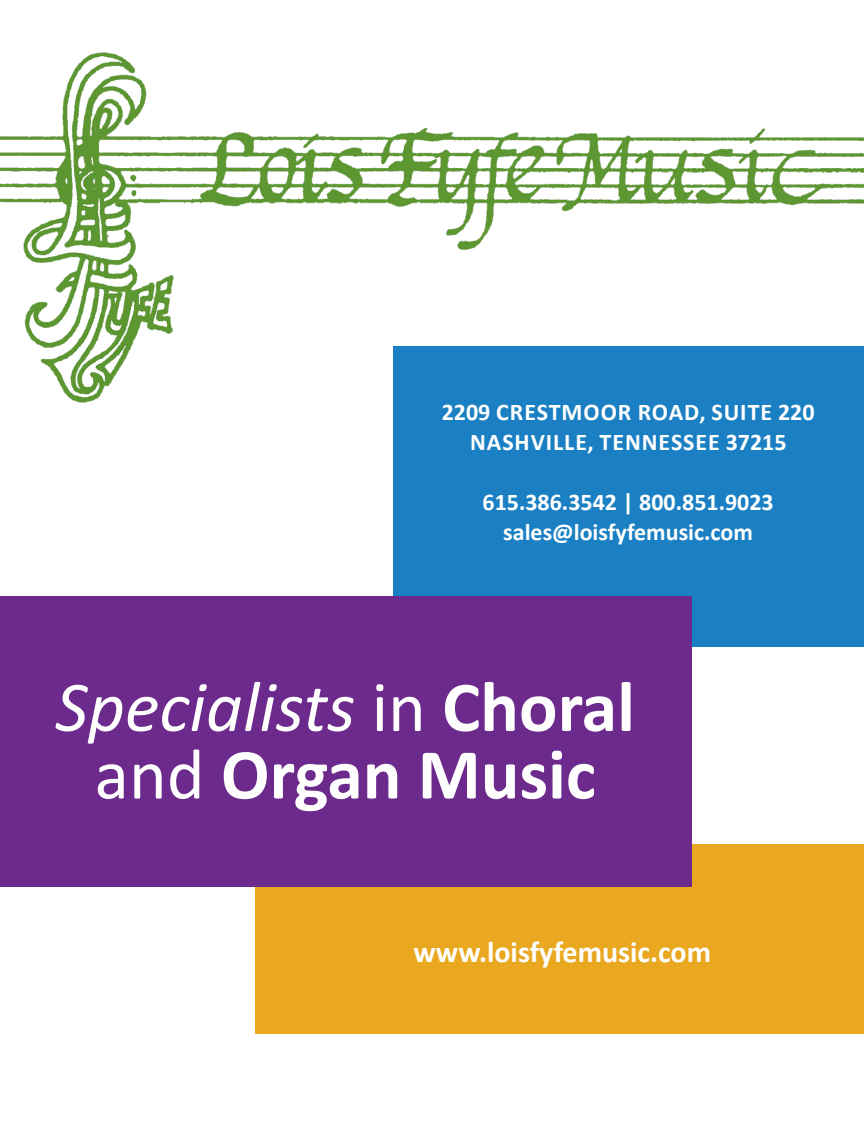
<style>
.page{position:relative;width:864px;height:1134px;background:#fff}
.page>*{position:absolute;margin:0;border:0;box-sizing:border-box;transform-origin:0 0}
.t1{font:700 72px/67.5px "Calibri";color:#fff;text-align:center}
.t2{font:700 30px "Calibri";color:#fff}
.t3{font:700 24px "Calibri";letter-spacing:.04em;color:#fff}
.t4{font:700 24px/30px "Calibri";color:#fff;text-align:center}
.s1{font-weight:400;font-style:italic}
.s2{font-weight:400}
</style>
<div class="page">
<img style="left:0;top:52px;width:864px;height:371px">
<div style="left:394px;top:346px;width:470px;height:301px;background:#1b80c3"></div>
<div style="left:255px;top:845px;width:609px;height:189px;background:#e9a820"></div>
<div style="left:0;top:596px;width:692px;height:291px;background:#6c2b8c"></div>
<p class="t3" style="left:442px;top:397px;width:374px">2209 CRESTMOOR ROAD, SUITE 220</p>
<p class="t3" style="left:470px;top:427px;width:318px">NASHVILLE, TENNESSEE 37215</p>
<p class="t4" style="left:483px;top:488px;width:293px">615.386.3542 | 800.851.9023 sales@loisfyfemusic.com</p>
<p class="t1" style="left:55px;top:673px;width:581px"><span class="s1">Specialists</span> <span class="s2">in</span> Choral <span class="s2">and</span> Organ Music</p>
<p class="t2" style="left:413px;top:932px;width:299px">www.loisfyfemusic.com</p>
</div>
